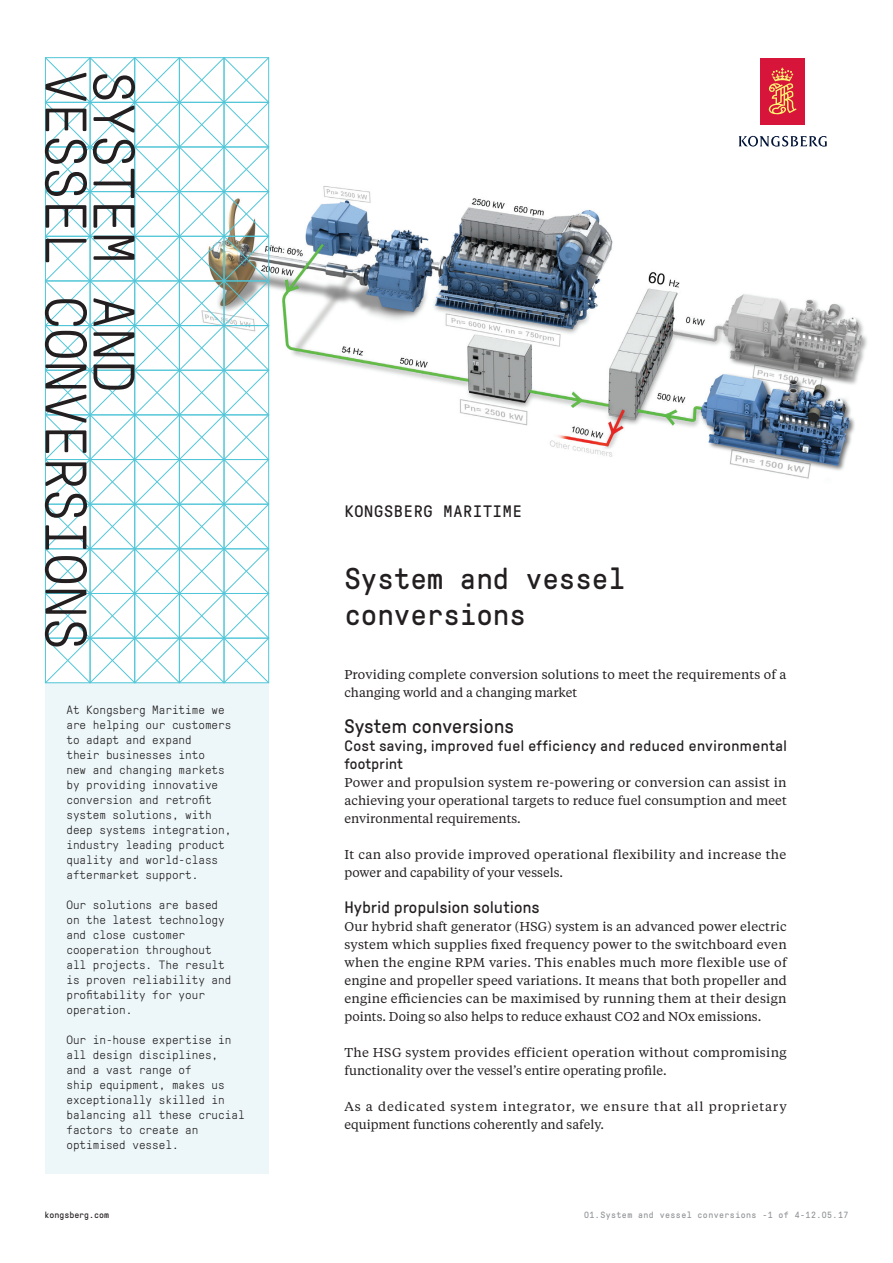
<style>
.page{position:relative;width:893px;height:1263px;background:#fff}
.page>*{position:absolute;margin:0;border:0;box-sizing:border-box;transform-origin:0 0}
.t1{font:300 58.5px "GT Pressura Mono";color:#231f20}
.t2{font:30px/36px "GT Pressura Mono";color:#231f20}
.t3{font:19.5px "GT Pressura";letter-spacing:.025em;color:#231f20}
.t4{font:16.5px "GT Pressura";letter-spacing:.025em;color:#231f20}
.t5{font:16.5px "GT Pressura Mono";letter-spacing:.05em;color:#231f20}
.t6{font:15px/18px "GT Pressura";letter-spacing:.035em;color:#231f20}
.t7{font:12.75px/18px "Tiempos Text";letter-spacing:.01em;color:#231f20}
.t8{font:12.75px/18px "Tiempos Text";letter-spacing:.055em;color:#231f20}
.t9{font:300 12px/15px "GT Pressura Mono";color:#231f20}
.t10{font:9px "GT Pressura Mono";letter-spacing:.05em;color:#939598}
.t11{font:9px "GT Pressura Mono";color:#231f20}
</style>
<div class="page">
<img style="left:269px;top:108px;width:598px;height:409px">
<div style="left:45px;top:683px;width:224px;height:491px;background:#edf7f9"></div>
<svg style="left:45px;top:57px;width:224px;height:626px"></svg>
<div style="left:761px;top:58px;width:44px;height:66px;background:#d71439"></div>
<svg style="left:769px;top:68px;width:28px;height:47px"></svg>
<svg style="left:739px;top:136px;width:88px;height:11px"></svg>
<h1 class="t1" style="left:97px;top:71px;width:581px;rotate:90deg">VESSEL CONVERSIONS</h1>
<h1 class="t1" style="left:145px;top:71px;width:323px;rotate:90deg">SYSTEM AND</h1>
<p class="t9" style="left:66px;top:702px;width:167px">At Kongsberg Maritime we are helping our customers to adapt and expand<br>their businesses into<br>new and changing markets by providing innovative conversion and retrofit system solutions, with deep systems integration, industry leading product quality and world-class aftermarket support.</p>
<p class="t9" style="left:66px;top:897px;width:167px">Our solutions are based on the latest technology and close customer cooperation throughout all projects. The result is proven reliability and profitability for your operation.</p>
<p class="t9" style="left:66px;top:1032px;width:180px">Our in-house expertise in all design disciplines,<br>and a vast range of<br>ship equipment, makes us exceptionally skilled in balancing all these crucial factors to create an optimised vessel.</p>
<p class="t11" style="left:45px;top:1210px;width:66px">kongsberg.com</p>
<p class="t5" style="left:344px;top:502px;width:179px">KONGSBERG MARITIME</p>
<h2 class="t2" style="left:344px;top:561px;width:282px">System and vessel conversions</h2>
<p class="t7" style="left:344px;top:665px;width:444px">Providing complete conversion solutions to meet the requirements of a changing world and a changing market</p>
<h3 class="t3" style="left:344px;top:716px;width:171px">System conversions</h3>
<p class="t6" style="left:344px;top:737px;width:444px">Cost saving, improved fuel efficiency and reduced environmental footprint</p>
<p class="t7" style="left:344px;top:773px;width:444px;text-align:justify">Power and propulsion system re-powering or conversion can assist in achieving your operational targets to reduce fuel consumption and meet environmental requirements.</p>
<p class="t7" style="left:344px;top:845px;width:444px">It can also provide improved operational flexibility and increase the power and capability of your vessels.</p>
<p class="t4" style="left:344px;top:898px;width:197px">Hybrid propulsion solutions</p>
<p class="t7" style="left:344px;top:917px;width:444px;text-align:justify">Our hybrid shaft generator (HSG) system is an advanced power electric system which supplies fixed frequency power to the switchboard even when the engine RPM varies. This enables much more flexible use of engine and propeller speed variations. It means that both propeller and engine efficiencies can be maximised by running them at their design points. Doing so also helps to reduce exhaust CO2 and NOx emissions.</p>
<p class="t7" style="left:344px;top:1043px;width:444px">The HSG system provides efficient operation without compromising functionality over the vessel’s entire operating profile.</p>
<p class="t8" style="left:344px;top:1097px;width:444px">As a dedicated system integrator, we ensure that all proprietary equipment functions coherently and safely.</p>
<p class="t10" style="left:584px;top:1210px;width:266px">01.System and vessel conversions -1 of 4-12.05.17</p>
</div>
